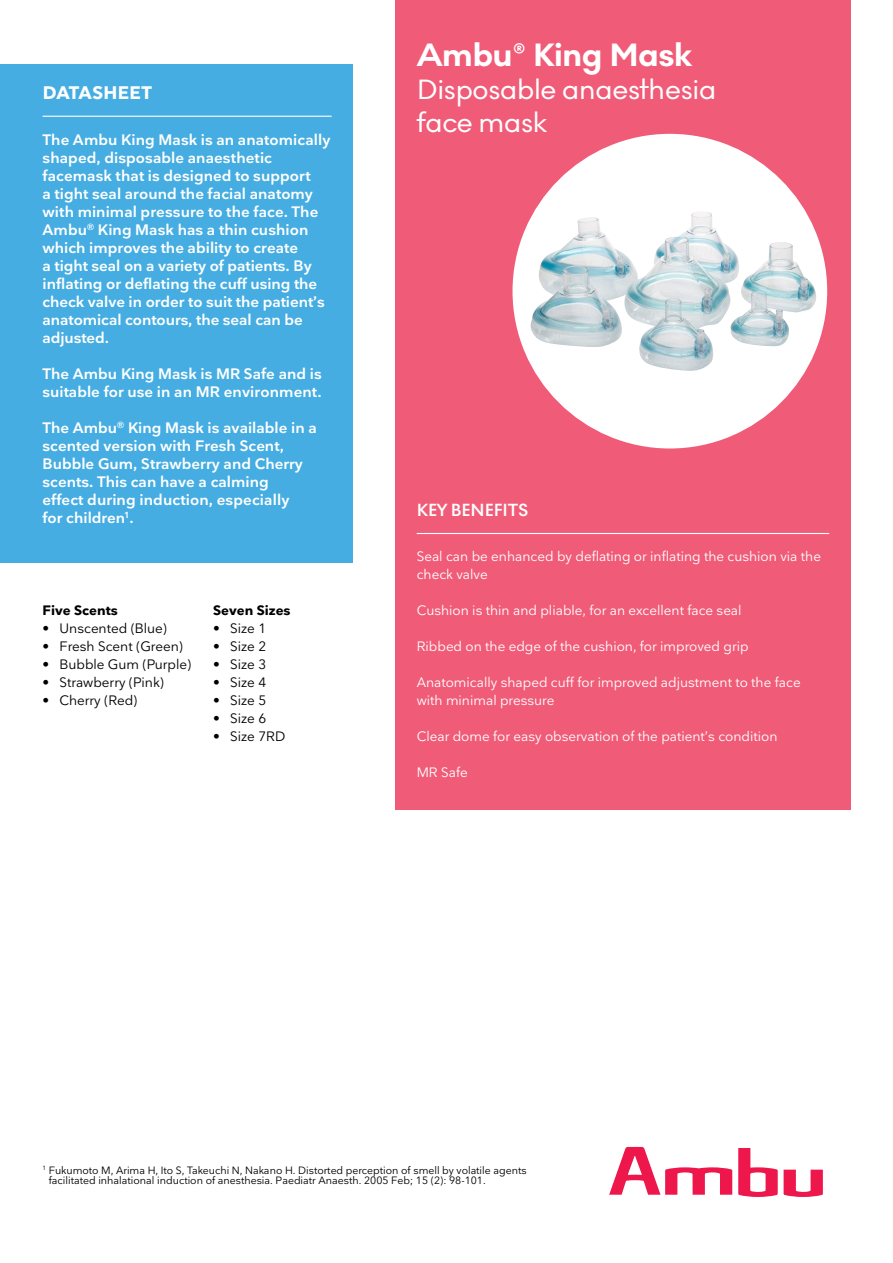
<style>
.page{position:relative;width:893px;height:1263px;background:#fff}
.page>*{position:absolute;margin:0;border:0;box-sizing:border-box;transform-origin:0 0}
.t1{font:700 33px "Noir No 1";letter-spacing:-.01em;color:#fff}
.t2{font:28.5px/33px "Noir No 1";letter-spacing:-.01em;color:#fff}
.t3{font:600 18px "Noir No 1";color:#fff}
.t4{font:700 18px "Nationale";letter-spacing:.015em;color:#fff}
.t5{font:600 15px/18px "Nationale";color:#fff}
.t6{font:13.5px/18px "Nationale";color:#fff}
.t7{font:13.5px "Nationale";color:#000}
.t8{font:700 13.5px "Nationale";color:#000}
.t9{font:10.5px/10.5px "Nationale";color:#000}
</style>
<div class="page">
<div style="left:395px;top:0;width:455px;height:809px;background:#f05b78"></div>
<div style="left:512px;top:134px;width:315px;height:314px;background:#fff;border-radius:50%"></div>
<img style="left:531px;top:212px;width:286px;height:159px">
<div style="left:0;top:64px;width:353px;height:498px;background:#45ade2"></div>
<hr style="left:43px;top:116px;width:289px;height:1px;background:#fff">
<hr style="left:417px;top:533px;width:412px;height:1px;background:#fff">
<svg style="left:784px;top:1169px;width:39px;height:28px"></svg>
<svg style="left:738px;top:1148px;width:40px;height:49px"></svg>
<svg style="left:609px;top:1147px;width:123px;height:48px"></svg>
<p class="t4" style="left:43px;top:81px;width:111px">DATASHEET</p>
<p class="t5" style="left:43px;top:131px;width:290px">The Ambu King Mask is an anatomically shaped, disposable anaesthetic facemask that is designed to support<br>a tight seal around the facial anatomy with minimal pressure to the face. The Ambu<sup>®</sup> King Mask has a thin cushion which improves the ability to create<br>a tight seal on a variety of patients. By inflating or deflating the cuff using the check valve in order to suit the patient’s anatomical contours, the seal can be adjusted.</p>
<p class="t5" style="left:43px;top:365px;width:281px">The Ambu King Mask is MR Safe and is suitable for use in an MR environment.</p>
<p class="t5" style="left:43px;top:419px;width:276px">The Ambu<sup>®</sup> King Mask is available in a scented version with Fresh Scent,<br>Bubble Gum, Strawberry and Cherry scents. This can have a calming<br>effect during induction, especially<br>for children<sup>1</sup>.</p>
<p class="t8" style="left:43px;top:602px;width:77px">Five Scents</p>
<p class="t7" style="left:43px;top:620px;width:126px">• Unscented (Blue)</p>
<p class="t7" style="left:43px;top:638px;width:142px">• Fresh Scent (Green)</p>
<p class="t7" style="left:43px;top:656px;width:150px">• Bubble Gum (Purple)</p>
<p class="t7" style="left:43px;top:674px;width:123px">• Strawberry (Pink)</p>
<p class="t7" style="left:43px;top:692px;width:96px">• Cherry (Red)</p>
<p class="t8" style="left:213px;top:602px;width:79px">Seven Sizes</p>
<p class="t7" style="left:213px;top:620px;width:55px">• Size 1</p>
<p class="t7" style="left:213px;top:638px;width:55px">• Size 2</p>
<p class="t7" style="left:213px;top:656px;width:55px">• Size 3</p>
<p class="t7" style="left:213px;top:674px;width:55px">• Size 4</p>
<p class="t7" style="left:213px;top:692px;width:55px">• Size 5</p>
<p class="t7" style="left:213px;top:710px;width:55px">• Size 6</p>
<p class="t7" style="left:213px;top:728px;width:74px">• Size 7RD</p>
<h1 class="t1" style="left:417px;top:30px;width:277px">Ambu® King Mask</h1>
<h2 class="t2" style="left:417px;top:73px;width:301px">Disposable anaesthesia face mask</h2>
<p class="t3" style="left:417px;top:496px;width:113px">KEY BENEFITS</p>
<p class="t6" style="left:417px;top:547px;width:406px">Seal can be enhanced by deflating or inflating the cushion via the check valve</p>
<p class="t6" style="left:417px;top:601px;width:326px">Cushion is thin and pliable, for an excellent face seal</p>
<p class="t6" style="left:417px;top:637px;width:333px">Ribbed on the edge of the cushion, for improved grip</p>
<p class="t6" style="left:417px;top:673px;width:385px">Anatomically shaped cuff for improved adjustment to the face with minimal pressure</p>
<p class="t6" style="left:417px;top:727px;width:362px">Clear dome for easy observation of the patient’s condition</p>
<p class="t6" style="left:417px;top:763px;width:53px">MR Safe</p>
<p class="t9" style="left:49px;top:1165px;width:479px;text-indent:-6px"><sup>1</sup> Fukumoto M, Arima H, Ito S, Takeuchi N, Nakano H. Distorted perception of smell by volatile agents facilitated inhalational induction of anesthesia. Paediatr Anaesth. 2005 Feb; 15 (2): 98-101.</p>
</div>
